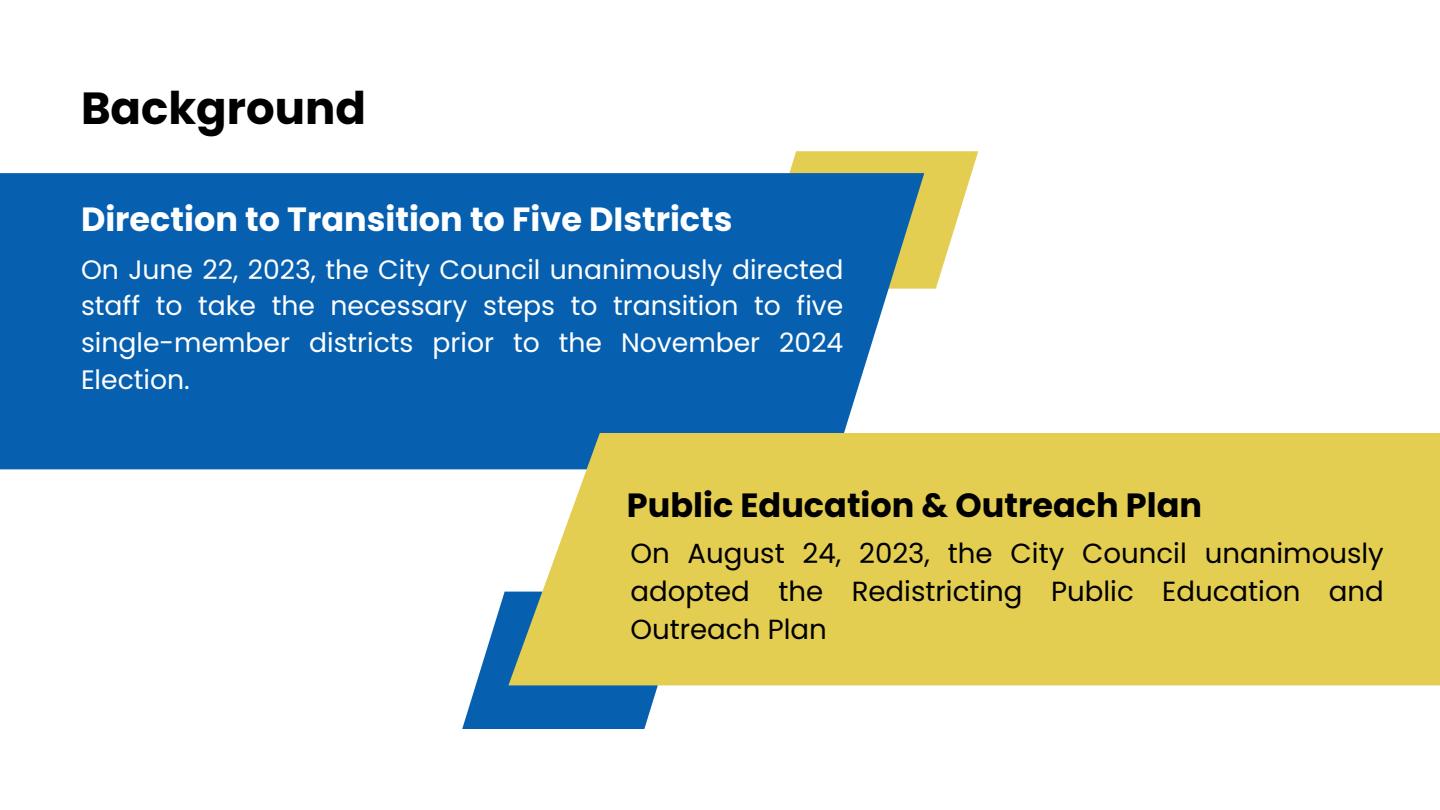
<style>
.page{position:relative;width:1440px;height:810px;background:#fff}
.page>*{position:absolute;margin:0;border:0;box-sizing:border-box;transform-origin:0 0}
.t1{font:700 45px "Poppins";color:#000}
.t2{font:700 33.5px "Poppins";color:#fff}
.t3{font:700 33.5px "Poppins";color:#000}
.t4{font:27.6px/38.2px "Poppins";color:#000;text-align:justify}
.t5{font:26.6px/36.8px "Poppins";color:#fff;text-align:justify}
</style>
<div class="page">
<svg style="left:789px;top:151px;width:189px;height:138px"></svg>
<div style="left:0;top:173px;width:924px;height:296px;background:#0660af"></div>
<svg style="left:462px;top:592px;width:225px;height:137px"></svg>
<div style="left:508px;top:433px;width:932px;height:252px;background:#e4ce52"></div>
<p class="t1" style="left:81px;top:77px;width:286px">Background</p>
<p class="t2" style="left:81px;top:196px;width:653px">Direction to Transition to Five DIstricts</p>
<p class="t5" style="left:81px;top:251px;width:764px">On June 22, 2023, the City Council unanimously directed staff to take the necessary steps to transition to five single-member districts prior to the November 2024<br>Election.</p>
<p class="t3" style="left:627px;top:482px;width:577px">Public Education &amp; Outreach Plan</p>
<p class="t4" style="left:630px;top:534px;width:755px">On August 24, 2023, the City Council unanimously adopted the Redistricting Public Education and Outreach Plan</p>
</div>
